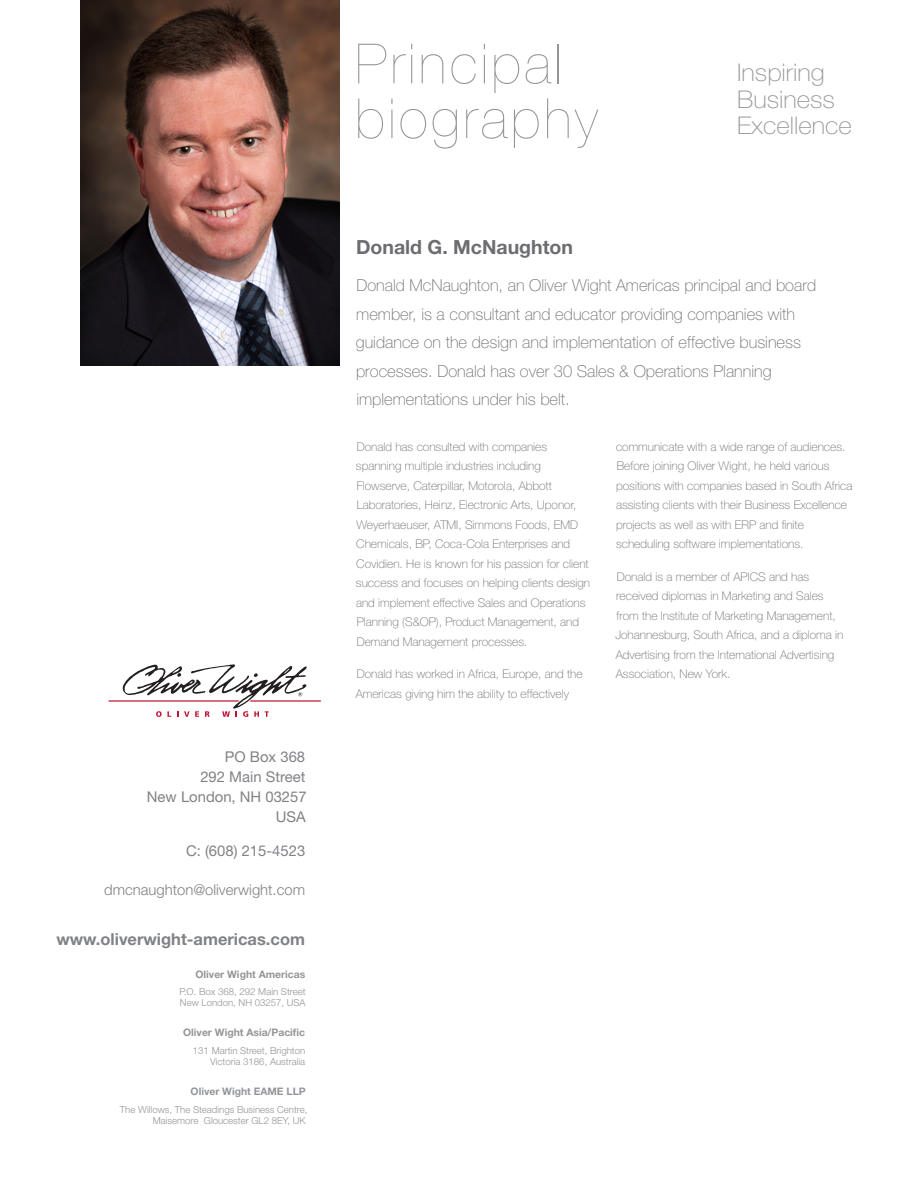
<style>
.page{position:relative;width:918px;height:1188px;background:#fff}
.page>*{position:absolute;margin:0;border:0;box-sizing:border-box;transform-origin:0 0}
.t1{font:200 55.5px/54.8px "Helvetica Neue LT Std";letter-spacing:.06em;color:#939598}
.t2{font:100 24.3px/26.5px "Helvetica Neue LT Std";color:#939598;scale:1.06 1}
.t3{font:700 19.5px "Helvetica Neue LT Std";color:#6c6d70}
.t4{font:100 16.5px/28.5px "Helvetica Neue LT Std";color:#6c6d70}
.t5{font:700 16.5px "Helvetica Neue LT Std";color:#808285}
.t6{font:14.85px/19.8px "Helvetica Neue LT Std";color:#808285;text-align:right}
.t7{font:300 14.85px "Helvetica Neue LT Std";color:#808285}
.t8{font:100 12px/19.5px "Helvetica Neue LT Std";color:#6c6d70}
.t9{font:700 10.35px "Helvetica Neue LT Std";color:#939598}
.t10{font:300 9.6px/11.6px "Helvetica Neue LT Std";color:#939598;text-align:right}
</style>
<div class="page">
<svg style="left:123px;top:664px;width:198px;height:53px"></svg>
<img style="left:80px;top:0;width:259px;height:366px">
<p class="t6" style="left:200px;top:747px;width:107px">PO Box 368<br>292 Main Street</p>
<p class="t6" style="left:147px;top:787px;width:161px">New London, NH 03257</p>
<p class="t6" style="left:276px;top:806px;width:31px">USA</p>
<p class="t6" style="left:186px;top:840px;width:121px">C: (608) 215-4523</p>
<p class="t7" style="left:104px;top:881px;width:202px">dmcnaughton@oliverwight.com</p>
<p class="t5" style="left:56px;top:929px;width:250px">www.oliverwight-americas.com</p>
<p class="t9" style="left:196px;top:967px;width:111px">Oliver Wight Americas</p>
<p class="t10" style="left:179px;top:986px;width:128px;text-align:left">P.O. Box 368, 292 Main Street<br>New London, NH 03257, USA</p>
<p class="t9" style="left:183px;top:1026px;width:124px">Oliver Wight Asia/Pacific</p>
<p class="t10" style="left:193px;top:1044px;width:114px">131 Martin Street, Brighton<br>Victoria 3186, Australia</p>
<p class="t9" style="left:191px;top:1085px;width:117px">Oliver Wight EAME LLP</p>
<p class="t10" style="left:120px;top:1103px;width:189px">The Willows, The Steadings Business Centre,<br>Maisemore Gloucester GL2 8EY, UK</p>
<p class="t1" style="left:355px;top:36px;width:244px">Principal biography</p>
<p class="t3" style="left:356px;top:235px;width:219px">Donald G. McNaughton</p>
<p class="t2" style="left:737px;top:59px;width:110px">Inspiring<br>Business<br>Excellence</p>
<p class="t4" style="left:356px;top:271px;width:462px">Donald McNaughton, an Oliver Wight Americas principal and board member, is a consultant and educator providing companies with guidance on the design and implementation of effective business processes. Donald has over 30 Sales &amp; Operations Planning implementations under his belt.</p>
<p class="t8" style="left:356px;top:437px;width:236px">Donald has consulted with companies spanning multiple industries including Flowserve, Caterpillar, Motorola, Abbott Laboratories, Heinz, Electronic Arts, Uponor, Weyerhaeuser, ATMI, Simmons Foods, EMD Chemicals, BP, Coca-Cola Enterprises and Covidien. He is known for his passion for client success and focuses on helping clients design and implement effective Sales and Operations Planning (S&amp;OP), Product Management, and Demand Management processes.</p>
<p class="t8" style="left:356px;top:664px;width:228px">Donald has worked in Africa, Europe, and the<br>Americas giving him the ability to effectively</p>
<p class="t8" style="left:616px;top:437px;width:238px">communicate with a wide range of audiences.<br>Before joining Oliver Wight, he held various positions with companies based in South Africa assisting clients with their Business Excellence projects as well as with ERP and finite scheduling software implementations.</p>
<p class="t8" style="left:615px;top:567px;width:229px">Donald is a member of APICS and has received diplomas in Marketing and Sales from the Institute of Marketing Management, Johannesburg, South Africa, and a diploma in Advertising from the International Advertising Association, New York.</p>
</div>
